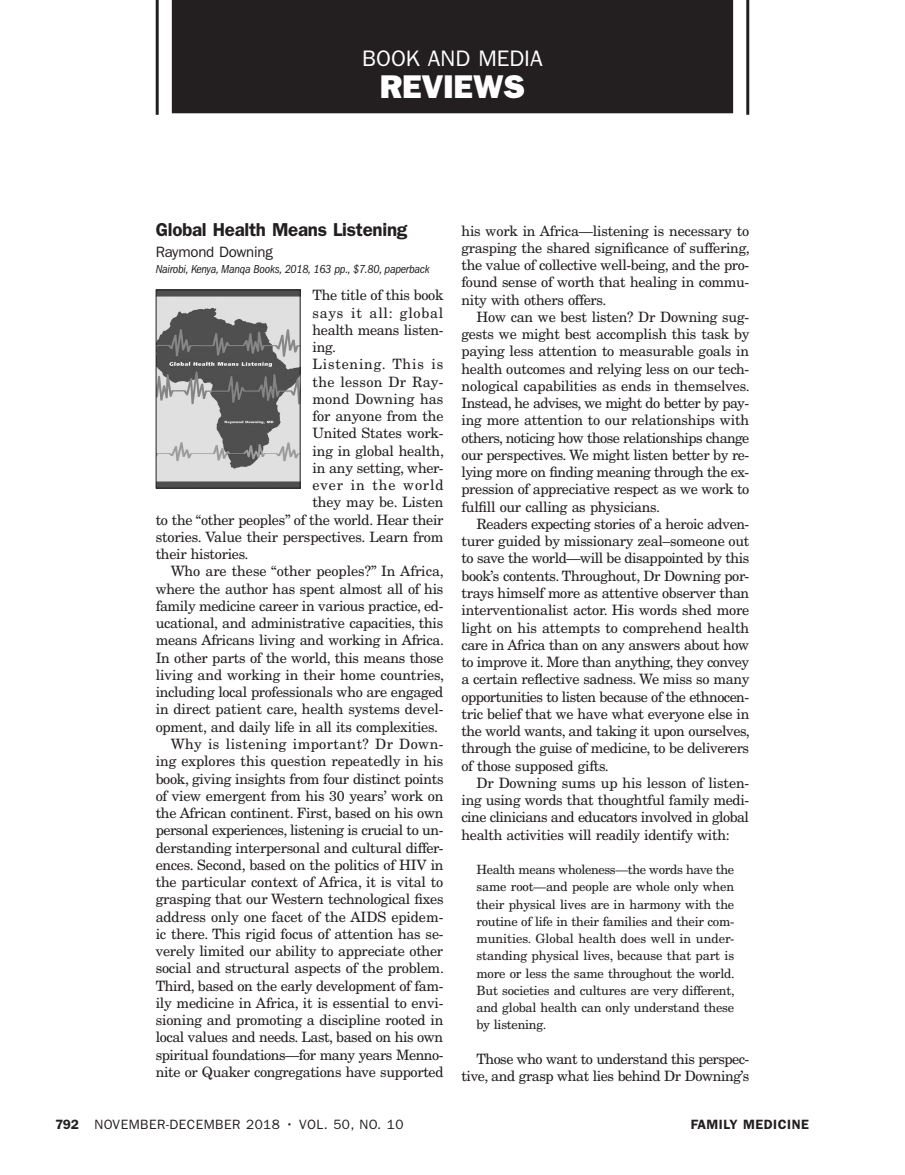
<style>
.page{position:relative;width:905px;height:1175px;background:#fff}
.page>*{position:absolute;margin:0;border:0;box-sizing:border-box;transform-origin:0 0}
.t1{font:33px "ITC Franklin Gothic Std Hvy";letter-spacing:-.005em;color:#fff}
.t2{font:22.5px "ITC Franklin Gothic Std";color:#fff}
.Reviews_Title{font:600 18.75px "ITC Franklin Gothic Std";letter-spacing:-.015em;color:#231f20}
.Reviews_Author_of{font:15px "ITC Franklin Gothic Std";letter-spacing:-.015em;color:#231f20}
.Body_Text{font:14.25px/17.2px "New Century Schlbk LT Std";letter-spacing:-.02em;color:#231f20;text-align:justify}
.Body_Text_No_Inden{font:14.25px/17.2px "New Century Schlbk LT Std";letter-spacing:-.015em;color:#231f20;text-align:justify}
.Body_Text_No_Inden-2{font:14.25px "New Century Schlbk LT Std";letter-spacing:.055em;color:#231f20}
.Body_Text_No_Inden-3{font:14.25px "New Century Schlbk LT Std";letter-spacing:.02em;color:#231f20}
.Body_Text_No_Inden-4{font:14.25px "New Century Schlbk LT Std";letter-spacing:.005em;color:#231f20}
.t3{font:13.5px "ITC Franklin Gothic Std";letter-spacing:.035em;color:#231f20}
.t4{font:600 13.5px "ITC Franklin Gothic Std";letter-spacing:.035em;color:#231f20}
.Block_Quote{font:12.75px/17.2px "New Century Schlbk LT Std";letter-spacing:-.02em;color:#231f20;text-align:justify}
.Reviews_Pub_Info{font:italic condensed 12px "ITC Franklin Gothic Std";letter-spacing:-.02em;color:#231f20}
.s1{font-weight:600}
</style>
<div class="page">
<div style="left:172px;top:0;width:561px;height:113px;background:#231f20"></div>
<hr style="left:746px;top:0;width:3px;height:115px;background:#231f20">
<hr style="left:156px;top:0;width:3px;height:115px;background:#231f20">
<img style="left:158px;top:292px;width:140px;height:194px">
<div style="left:156px;top:290px;width:144px;height:198px;border:1px solid #231f20"></div>
<h2 class="t2" style="left:362px;top:45px;width:182px">BOOK AND MEDIA</h2>
<h1 class="t1" style="left:380px;top:67px;width:147px">REVIEWS</h1>
<p class="Reviews_Title" style="left:156px;top:218px;width:253px">Global Health Means Listening</p>
<p class="Reviews_Author_of" style="left:156px;top:243px;width:119px">Raymond Downing</p>
<p class="Reviews_Pub_Info" style="left:156px;top:262px;width:275px">Nairobi, Kenya, Manqa Books, 2018, 163 pp., $7.80, paperback</p>
<p class="Body_Text_No_Inden" style="left:312px;top:286px;width:132px">The title of this book says it all: global health means listen&shy;ing.</p>
<p class="Body_Text_No_Inden-2" style="left:312px;top:355px;width:132px">Listening. This is</p>
<p class="Body_Text_No_Inden-3" style="left:312px;top:373px;width:132px">the lesson Dr Ray-</p>
<p class="Body_Text_No_Inden-4" style="left:312px;top:390px;width:132px">mond Downing has</p>
<p class="Body_Text_No_Inden" style="left:312px;top:407px;width:132px">for anyone from the</p>
<p class="Body_Text_No_Inden" style="left:312px;top:424px;width:132px">United States work-</p>
<p class="Body_Text_No_Inden" style="left:312px;top:442px;width:133px">ing in global health,</p>
<p class="Body_Text_No_Inden" style="left:312px;top:459px;width:132px">in any setting, wher-</p>
<p class="Body_Text_No_Inden-2" style="left:312px;top:476px;width:132px">ever in the world</p>
<p class="Body_Text_No_Inden" style="left:312px;top:493px;width:132px">they may be. Listen</p>
<p class="Body_Text_No_Inden" style="left:156px;top:511px;width:289px">to the “other peoples” of the world. Hear their</p>
<p class="Body_Text_No_Inden" style="left:156px;top:528px;width:289px">stories. Value their perspectives. Learn from</p>
<p class="Body_Text_No_Inden" style="left:156px;top:545px;width:94px">their histories.</p>
<p class="Body_Text" style="left:156px;top:562px;width:290px;text-indent:15px">Who are these “other peoples?” In Africa, where the author has spent almost all of his family medicine career in various practice, ed&shy;ucational, and administrative capacities, this means Africans living and working in Africa.<br>In other parts of the world, this means those living and working in their home countries, including local professionals who are engaged in direct patient care, health systems devel&shy;opment, and daily life in all its complexities.</p>
<p class="Body_Text" style="left:156px;top:735px;width:290px;text-indent:15px">Why is listening important? Dr Down&shy;ing explores this question repeatedly in his book, giving insights from four distinct points of view emergent from his 30 years’ work on the African continent. First, based on his own personal experiences, listening is crucial to un&shy;derstanding interpersonal and cultural differ&shy;ences. Second, based on the politics of HIV in the particular context of Africa, it is vital to grasping that our Western technological fixes address only one facet of the AIDS epidem&shy;ic there. This rigid focus of attention has se&shy;verely limited our ability to appreciate other social and structural aspects of the problem.<br>Third, based on the early development of fam&shy;ily medicine in Africa, it is essential to envi&shy;sioning and promoting a discipline rooted in local values and needs. Last, based on his own spiritual foundations—for many years Menno&shy;nite or Quaker congregations have supported</p>
<p class="Body_Text" style="left:461px;top:222px;width:290px">his work in Africa—listening is necessary to grasping the shared significance of suffering, the value of collective well-being, and the pro&shy;found sense of worth that healing in commu&shy;nity with others offers.</p>
<p class="Body_Text" style="left:461px;top:308px;width:290px;text-indent:15px">How can we best listen? Dr Downing sug&shy;gests we might best accomplish this task by paying less attention to measurable goals in health outcomes and relying less on our tech&shy;nological capabilities as ends in themselves.<br>Instead, he advises, we might do better by pay&shy;ing more attention to our relationships with others, noticing how those relationships change our perspectives. We might listen better by re&shy;lying more on finding meaning through the ex&shy;pression of appreciative respect as we work to fulfill our calling as physicians.</p>
<p class="Body_Text" style="left:461px;top:515px;width:290px;text-indent:15px">Readers expecting stories of a heroic adven&shy;turer guided by missionary zeal–someone out to save the world—will be disappointed by this book’s contents. Throughout, Dr Downing por&shy;trays himself more as attentive observer than interventionalist actor. His words shed more light on his attempts to comprehend health care in Africa than on any answers about how to improve it. More than anything, they convey a certain reflective sadness. We miss so many opportunities to listen because of the ethnocen&shy;tric belief that we have what everyone else in the world wants, and taking it upon ourselves, through the guise of medicine, to be deliverers of those supposed gifts.</p>
<p class="Body_Text" style="left:461px;top:774px;width:289px;text-indent:15px">Dr Downing sums up his lesson of listen&shy;ing using words that thoughtful family medi&shy;cine clinicians and educators involved in global health activities will readily identify with:</p>
<p class="Block_Quote" style="left:476px;top:861px;width:260px">Health means wholeness—the words have the same root—and people are whole only when their physical lives are in harmony with the routine of life in their families and their com&shy;munities. Global health does well in under&shy;standing physical lives, because that part is more or less the same throughout the world.<br>But societies and cultures are very different, and global health can only understand these by listening.</p>
<p class="Body_Text" style="left:461px;top:1050px;width:289px;text-align:right">Those who want to understand this perspec&shy;tive, and grasp what lies behind Dr Downing’s</p>
<p class="t3" style="left:55px;top:1116px;width:350px"><span class="s1">792</span> NOVEMBER-DECEMBER 2018 • VOL. 50, NO. 10</p>
<p class="t4" style="left:690px;top:1116px;width:120px">FAMILY MEDICINE</p>
</div>
